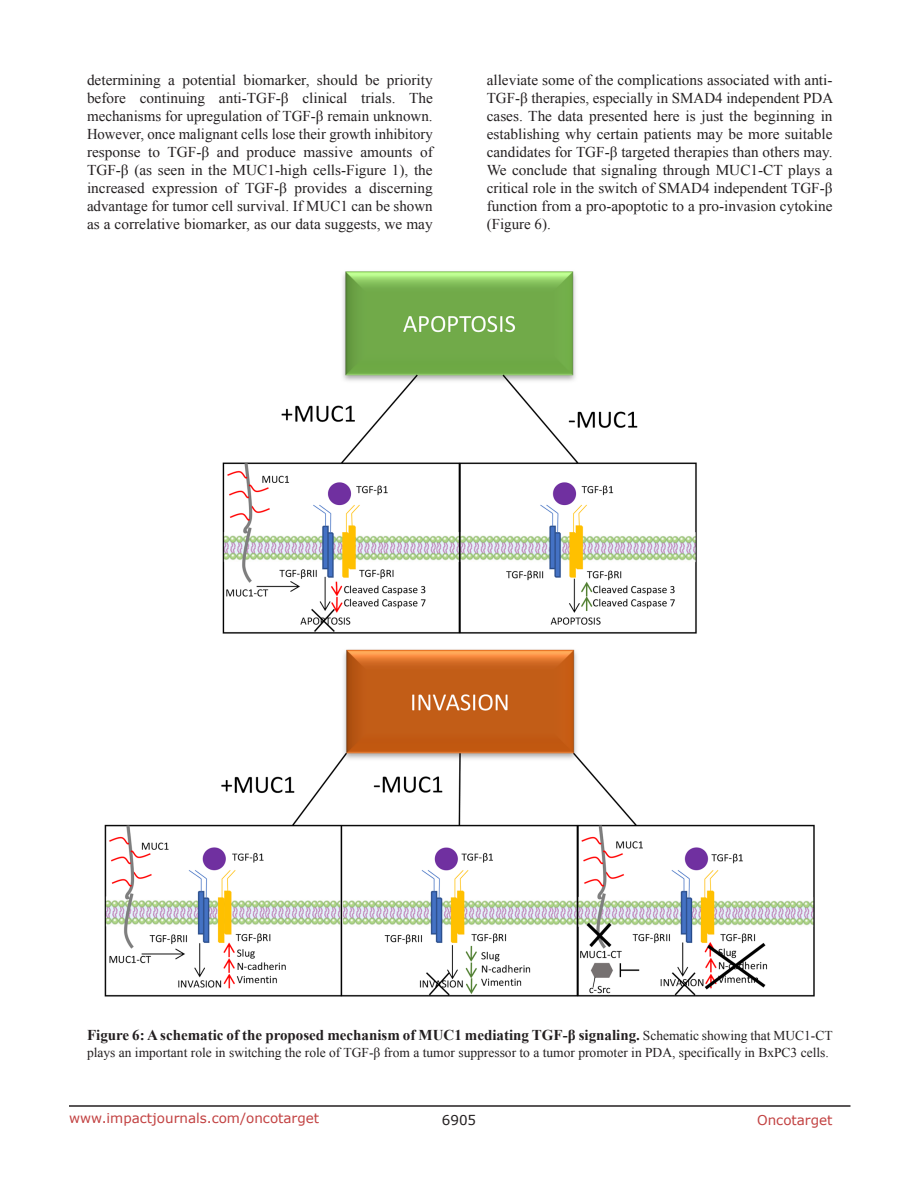
<style>
.page{position:relative;width:918px;height:1188px;background:#fff}
.page>*{position:absolute;margin:0;border:0;box-sizing:border-box;transform-origin:0 0}
.BodyText{font:15px/18px "Times New Roman";color:#231f20;text-align:justify}
.figuretext{font:700 15px "Times New Roman";color:#231f20}
.figuretext-2{font:13.5px "Times New Roman";color:#231f20}
.t1{font:13.5px "Verdana";color:#c24141}
.t2{font:13.5px "Verdana";color:#231f20}
.s1{font-weight:400;font-size:13.5px}
</style>
<div class="page">
<hr style="left:69px;top:1105px;width:781px;height:2px;background:#231f20">
<img style="left:104px;top:271px;width:711px;height:726px">
<p class="BodyText" style="left:87px;top:71px;width:347px">determining a potential biomarker, should be priority before continuing anti-TGF-β clinical trials. The mechanisms for upregulation of TGF-β remain unknown.<br>However, once malignant cells lose their growth inhibitory response to TGF-β and produce massive amounts of TGF-β (as seen in the MUC1-high cells-Figure 1), the increased expression of TGF-β provides a discerning advantage for tumor cell survival. If MUC1 can be shown as a correlative biomarker, as our data suggests, we may</p>
<p class="BodyText" style="left:487px;top:71px;width:348px">alleviate some of the complications associated with anti-TGF-β therapies, especially in SMAD4 independent PDA cases. The data presented here is just the beginning in establishing why certain patients may be more suitable candidates for TGF-β targeted therapies than others may.<br>We conclude that signaling through MUC1-CT plays a critical role in the switch of SMAD4 independent TGF-β function from a pro-apoptotic to a pro-invasion cytokine (Figure 6).</p>
<p class="figuretext" style="left:87px;top:1025px;width:747px">Figure 6: A schematic of the proposed mechanism of MUC1 mediating TGF-β signaling. <span class="s1">Schematic showing that MUC1-CT</span></p>
<p class="figuretext-2" style="left:87px;top:1043px;width:743px">plays an important role in switching the role of TGF-β from a tumor suppressor to a tumor promoter in PDA, specifically in BxPC3 cells.</p>
<p class="t1" style="left:69px;top:1109px;width:252px">www.impactjournals.com/oncotarget</p>
<p class="t2" style="left:442px;top:1111px;width:36px">6905</p>
<p class="t1" style="left:757px;top:1111px;width:77px">Oncotarget</p>
</div>
